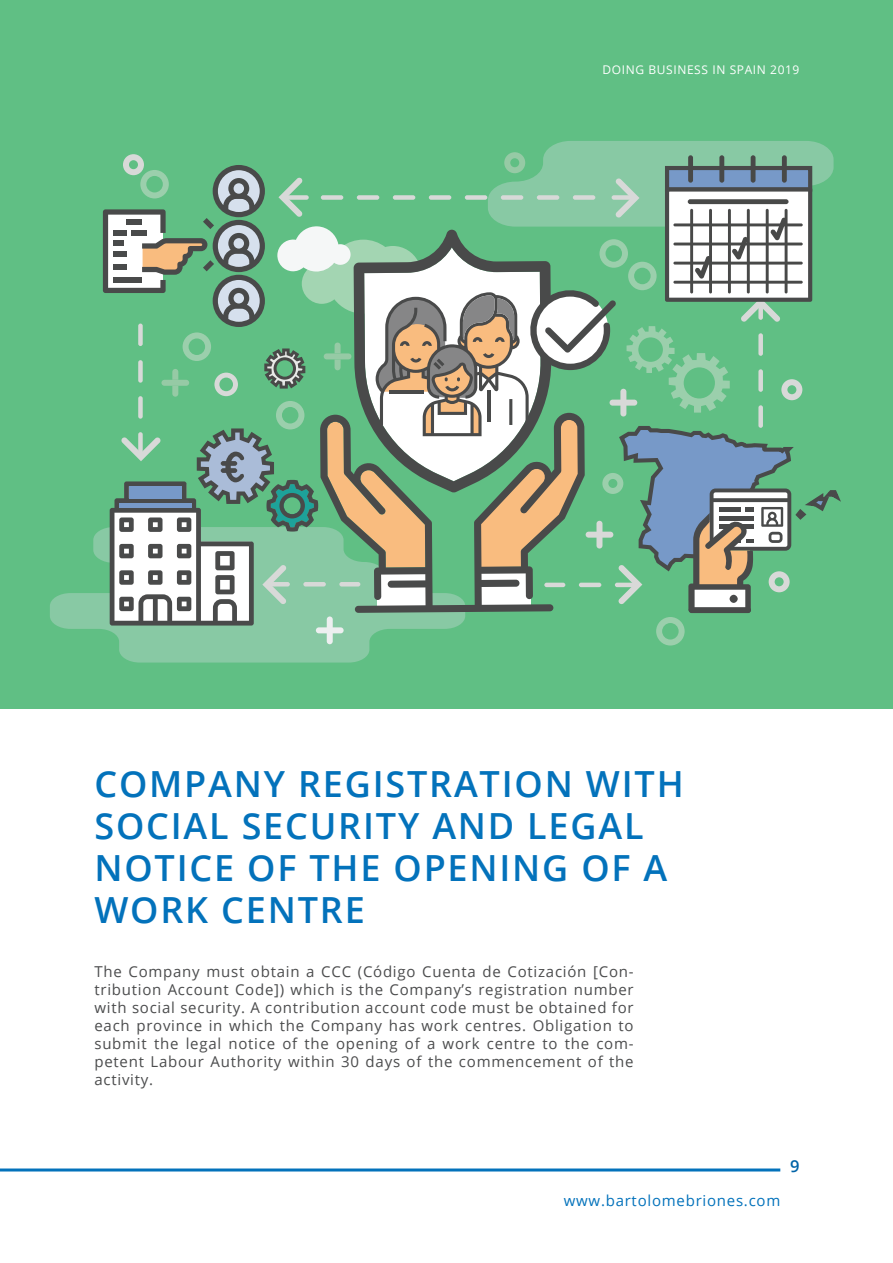
<style>
.page{position:relative;width:893px;height:1263px;background:#fff}
.page>*{position:absolute;margin:0;border:0;box-sizing:border-box;transform-origin:0 0}
.t1{font:600 36px/42px "Open Sans";letter-spacing:.05em;color:#0372bb}
.t2{font:600 16.5px "Open Sans";color:#0163a7}
.t3{font:15px/18px "Open Sans";letter-spacing:.05em;color:#4b4c4d;text-align:justify}
.t4{font:15px "Open Sans";letter-spacing:.05em;color:#0372bb}
.t5{font:12px "Open Sans";letter-spacing:.05em;color:#fff}
</style>
<div class="page">
<hr style="left:0;top:1168px;width:780px;height:3px;background:#0372bb">
<div style="left:1px;top:0;width:892px;height:708px;background:#60bf84"></div>
<svg style="left:50px;top:529px;width:320px;height:133px;fill:#88c9a4"></svg>
<svg style="left:103px;top:141px;width:738px;height:504px"></svg>
<p class="t5" style="left:603px;top:62px;width:198px">DOING BUSINESS IN SPAIN 2019</p>
<h1 class="t1" style="left:94px;top:762px;width:591px">COMPANY REGISTRATION WITH<br>SOCIAL SECURITY AND LEGAL<br>NOTICE OF THE OPENING OF A<br>WORK CENTRE</h1>
<p class="t3" style="left:94px;top:962px;width:541px">The Company must obtain a CCC (Código Cuenta de Cotización [Con&shy;tribution Account Code]) which is the Company’s registration number with social security. A contribution account code must be obtained for each province in which the Company has work centres. Obligation to submit the legal notice of the opening of a work centre to the com&shy;petent Labour Authority within 30 days of the commencement of the activity.</p>
<p class="t4" style="left:564px;top:1190px;width:218px">www.bartolomebriones.com</p>
<p class="t2" style="left:790px;top:1154px;width:11px">9</p>
</div>
